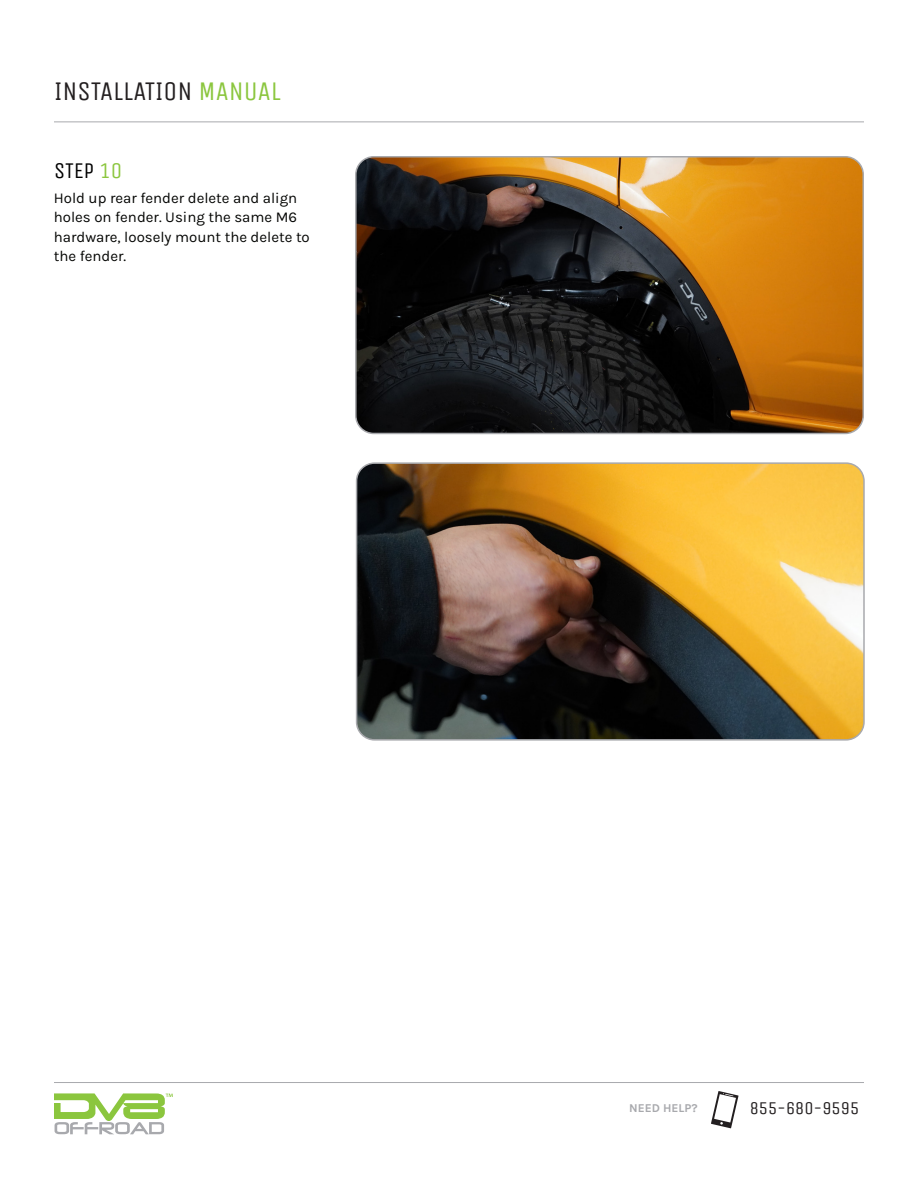
<style>
.page{position:relative;width:918px;height:1188px;background:#fff}
.page>*{position:absolute;margin:0;border:0;box-sizing:border-box;transform-origin:0 0}
.t1{font:27px "Unica One";color:#231f20}
.t2{font:22.5px "Unica One";color:#010101}
.t3{font:18px "Unica One";color:#231f20}
.t4{font:15px/19.5px "Karla";color:#040503}
.t5{font:12px "Karla";color:#a8a9ad}
.s1{color:#8bc63e}
</style>
<div class="page">
<hr style="left:54px;top:122px;width:810px;height:1px;background:#a8a9ad">
<svg style="left:54px;top:1093px;width:119px;height:41px"></svg>
<hr style="left:54px;top:1082px;width:810px;height:1px;background:#a8a9ad">
<svg style="left:711px;top:1091px;width:28px;height:37px"></svg>
<img style="left:358px;top:159px;width:505px;height:274px">
<div style="left:355px;top:156px;width:509px;height:278px;border:2px solid #a8a9ad;border-radius:18px"></div>
<img style="left:359px;top:465px;width:503px;height:273px">
<div style="left:356px;top:462px;width:509px;height:279px;border:2px solid #a8a9ad;border-radius:18px"></div>
<p class="t1" style="left:54px;top:76px;width:228px">INSTALLATION <span class="s1">MANUAL</span></p>
<p class="t2" style="left:54px;top:157px;width:70px">STEP <span class="s1">10</span></p>
<p class="t4" style="left:54px;top:187px;width:258px">Hold up rear fender delete and align holes on fender. Using the same M6 hardware, loosely mount the delete to the fender.</p>
<p class="t5" style="left:629px;top:1100px;width:70px">NEED HELP?</p>
<p class="t3" style="left:750px;top:1097px;width:111px">855-680-9595</p>
</div>
